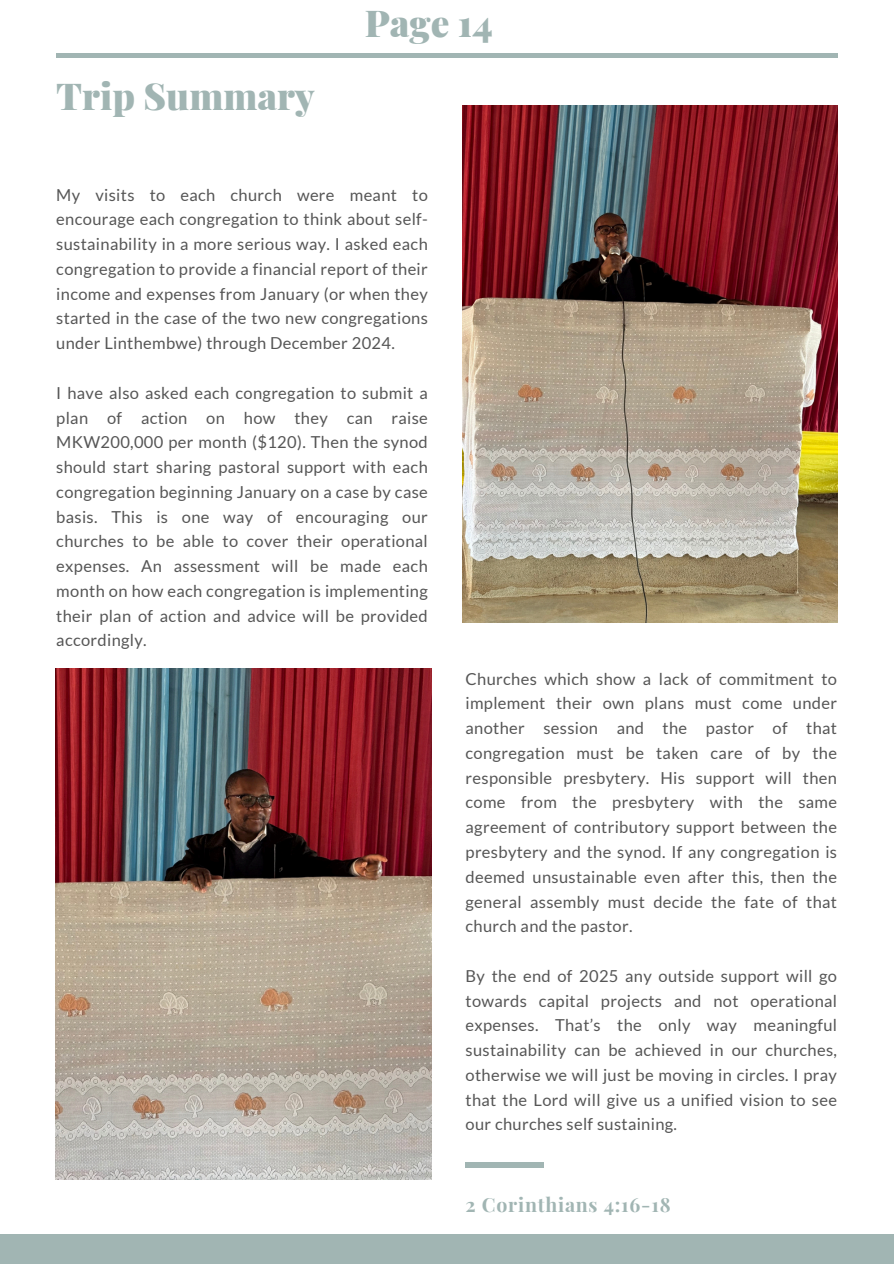
<style>
.page{position:relative;width:894px;height:1264px;background:#fff}
.page>*{position:absolute;margin:0;border:0;box-sizing:border-box;transform-origin:0 0}
.t1{font:900 37.2px "Playfair Display";color:#a1b5b3}
.t2{font:700 19.5px "Playfair Display";letter-spacing:.04em;color:#a1b5b3}
.t3{font:16.5px/24.8px "Lato";letter-spacing:.02em;color:#565656;text-align:justify}
</style>
<div class="page">
<div style="left:0;top:1234px;width:893px;height:29px;background:#a1b5b3"></div>
<img style="left:462px;top:106px;width:375px;height:516px">
<img style="left:55px;top:669px;width:376px;height:510px">
<hr style="left:56px;top:53px;width:781px;height:4px;background:#a1b5b3">
<div style="left:465px;top:1162px;width:79px;height:6px;background:#a1b5b3"></div>
<h1 class="t1" style="left:56px;top:70px;width:260px">Trip Summary</h1>
<p class="t1" style="left:364px;top:-3px;width:129px">Page 14</p>
<p class="t3" style="left:56px;top:182px;width:373px">My visits to each church were meant to encourage each congregation to think about self&shy;sustainability in a more serious way. I asked each congregation to provide a financial report of their income and expenses from January (or when they started in the case of the two new congregations under Linthembwe) through December 2024.</p>
<h1 class="t3" style="left:56px;top:380px;width:373px">I have also asked each congregation to submit a plan of action on how they can raise MKW200,000 per month ($120). Then the synod should start sharing pastoral support with each congregation beginning January on a case by case basis. This is one way of encouraging our churches to be able to cover their operational expenses. An assessment will be made each month on how each congregation is implementing their plan of action and advice will be provided accordingly.</h1>
<p class="t3" style="left:465px;top:666px;width:373px">Churches which show a lack of commitment to implement their own plans must come under another session and the pastor of that congregation must be taken care of by the responsible presbytery. His support will then come from the presbytery with the same agreement of contributory support between the presbytery and the synod. If any congregation is deemed unsustainable even after this, then the general assembly must decide the fate of that church and the pastor.</p>
<p class="t3" style="left:465px;top:963px;width:373px">By the end of 2025 any outside support will go towards capital projects and not operational expenses. That’s the only way meaningful sustainability can be achieved in our churches, otherwise we will just be moving in circles. I pray that the Lord will give us a unified vision to see our churches self sustaining.</p>
<p class="t2" style="left:465px;top:1191px;width:206px">2 Corinthians 4:16-18</p>
</div>
